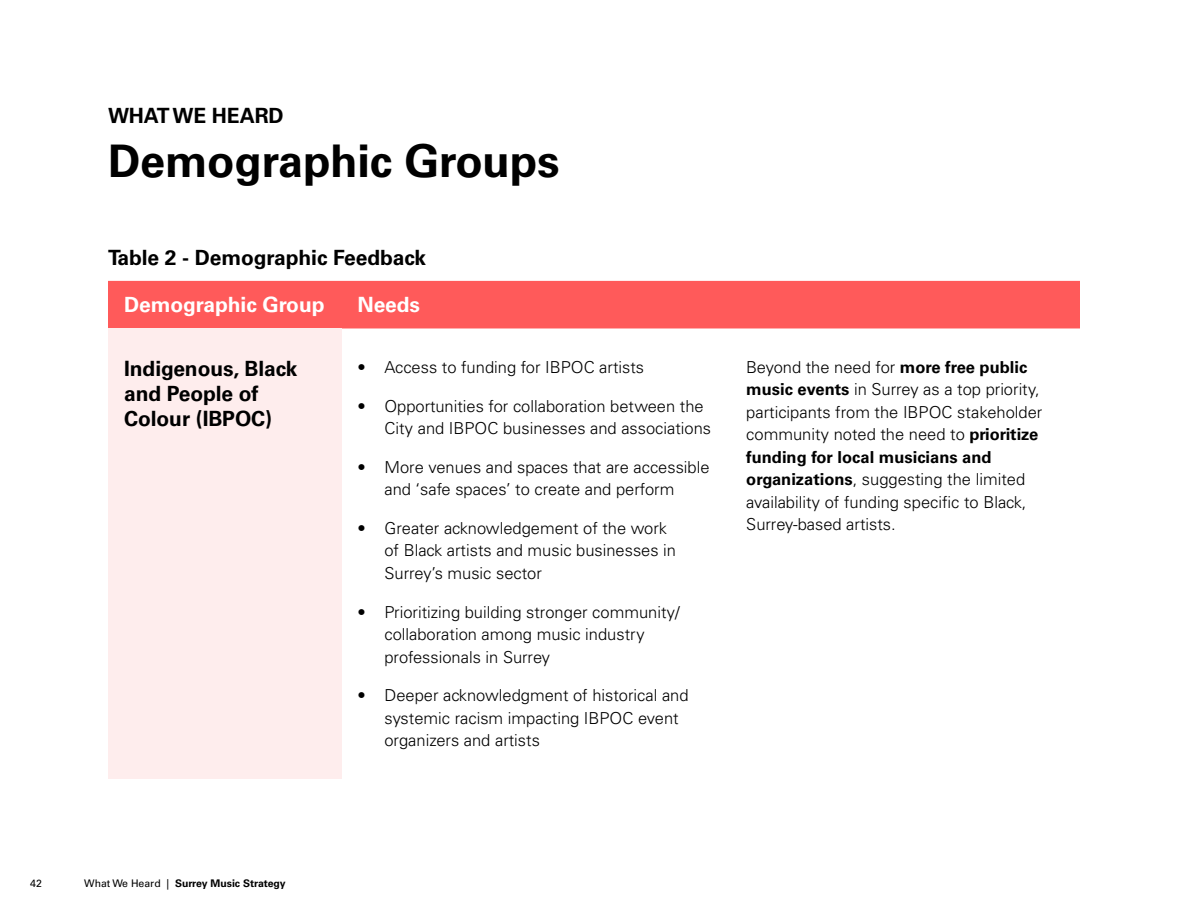
<style>
.page{position:relative;width:1188px;height:918px;background:#fff}
.page>*{position:absolute;margin:0;border:0;box-sizing:border-box;transform-origin:0 0}
.t1{font:700 45px "Univers LT Std";letter-spacing:-.005em;color:#000}
.t2{font:700 21px/25.2px "Univers LT Std";letter-spacing:-.005em;color:#000}
.t3{font:700 21px "Univers LT Std";letter-spacing:-.005em;color:#fff}
.t4{font:300 16.5px/22.5px "Univers LT Std";color:#000}
.t5{font:700 10.5px "Univers LT Std";color:#000}
.t6{font:10.5px "Univers LT Std";color:#000}
.s1{font-weight:700}
.s2{font-weight:400}
</style>
<div class="page">
<div style="left:108px;top:281px;width:972px;height:47px;background:#ff5a5a"></div>
<div style="left:108px;top:328px;width:233px;height:451px;background:#feeded"></div>
<p class="t2" style="left:108px;top:103px;width:177px">WHAT WE HEARD</p>
<h1 class="t1" style="left:108px;top:135px;width:453px">Demographic Groups</h1>
<p class="t2" style="left:108px;top:245px;width:320px">Table 2 - Demographic Feedback</p>
<p class="t3" style="left:124px;top:293px;width:202px">Demographic Group</p>
<p class="t3" style="left:357px;top:293px;width:64px">Needs</p>
<p class="t2" style="left:124px;top:356px;width:175px">Indigenous, Black and People of<br>Colour (IBPOC)</p>
<p class="t4" style="left:357px;top:356px;width:288px">• Access to funding for IBPOC artists</p>
<p class="t4" style="left:384px;top:394px;width:328px;text-indent:-27px">• Opportunities for collaboration between the<br>City and IBPOC businesses and associations</p>
<p class="t4" style="left:357px;top:456px;width:354px;text-align:center">• More venues and spaces that are accessible and ‘safe spaces’ to create and perform</p>
<p class="t4" style="left:384px;top:517px;width:293px;text-indent:-27px">• Greater acknowledgement of the work of Black artists and music businesses in<br>Surrey’s music sector</p>
<p class="t4" style="left:384px;top:601px;width:297px;text-indent:-27px">• Prioritizing building stronger community/ collaboration among music industry professionals in Surrey</p>
<p class="t4" style="left:384px;top:684px;width:306px;text-indent:-27px">• Deeper acknowledgment of historical and systemic racism impacting IBPOC event organizers and artists</p>
<p class="t4" style="left:746px;top:356px;width:298px">Beyond the need for <span class="s1">more free public music events</span> in Surrey as a top priority, participants from the IBPOC stakeholder community noted the need to <span class="s1">prioritize funding for local musicians and organizations</span>, suggesting the limited availability of funding specific to Black, Surrey-based artists.</p>
<p class="t6" style="left:30px;top:877px;width:13px">42</p>
<p class="t5" style="left:84px;top:877px;width:203px"><span class="s2">What We Heard |</span> Surrey Music Strategy</p>
</div>
